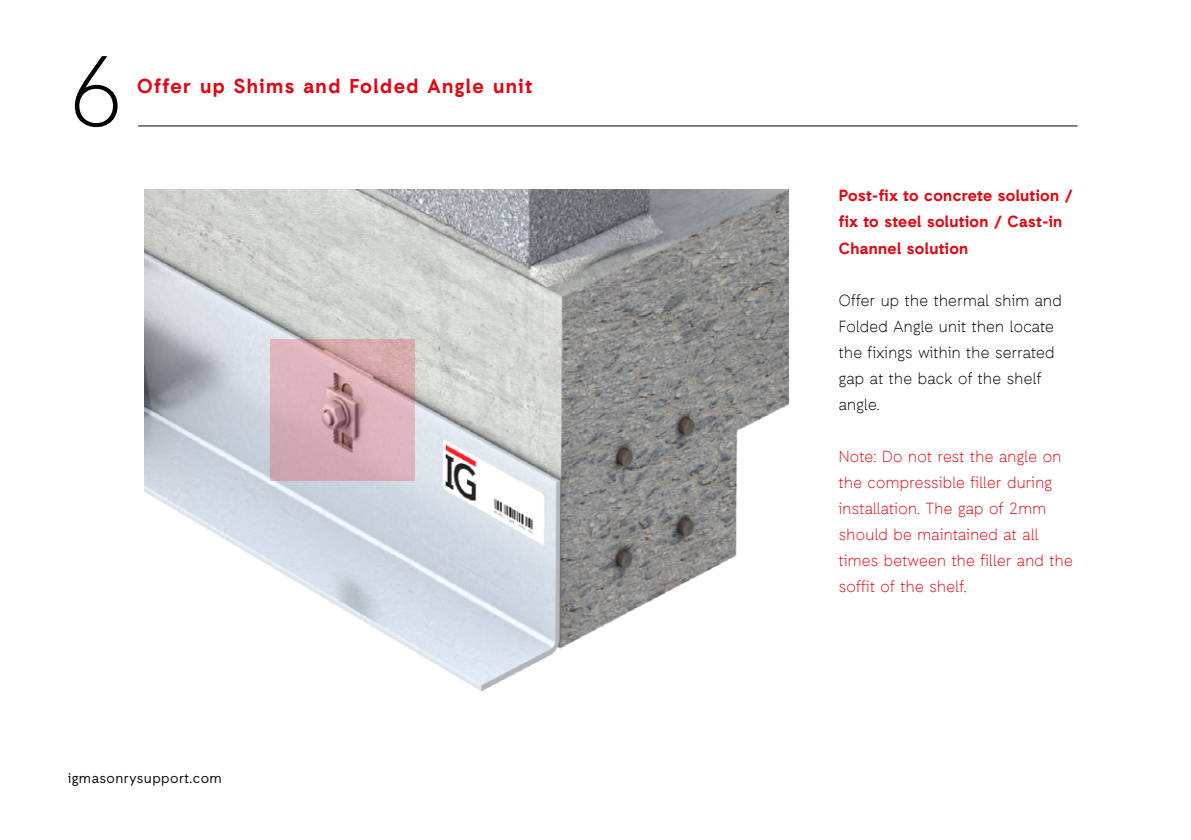
<style>
.page{position:relative;width:1191px;height:840px;background:#fff}
.page>*{position:absolute;margin:0;border:0;box-sizing:border-box;transform-origin:0 0}
.t1{font:300 100px "Auxilia";color:#000}
.t2{font:700 20px "Auxilia";letter-spacing:.07em;color:#e30613}
.t3{font:300 16px/26px "Auxilia";letter-spacing:.02em;color:#e30613}
.t4{font:300 16px/26px "Auxilia";letter-spacing:.02em;color:#000}
.t5{font:700 16px/26px "Auxilia";letter-spacing:.02em;color:#e30613}
.t6{font:14px "Auxilia";letter-spacing:.03em;color:#000}
</style>
<div class="page">
<hr style="left:138px;top:125px;width:939px;height:1px;background:#000">
<img style="left:145px;top:189px;width:643px;height:503px">
<svg style="left:270px;top:338px;width:145px;height:142px;background:#d2a9b0"></svg>
<h1 class="t1" style="left:68px;top:31px;width:58px">6</h1>
<p class="t2" style="left:137px;top:73px;width:397px">Offer up Shims and Folded Angle unit</p>
<p class="t6" style="left:68px;top:769px;width:155px">igmasonrysupport.com</p>
<p class="t5" style="left:838px;top:182px;width:235px">Post-fix to concrete solution / fix to steel solution / Cast-in<br>Channel solution</p>
<p class="t4" style="left:838px;top:286px;width:224px">Offer up the thermal shim and<br>Folded Angle unit then locate the fixings within the serrated gap at the back of the shelf angle.</p>
<p class="t3" style="left:838px;top:442px;width:235px">Note: Do not rest the angle on the compressible filler during installation. The gap of 2mm should be maintained at all times between the filler and the soffit of the shelf.</p>
</div>
